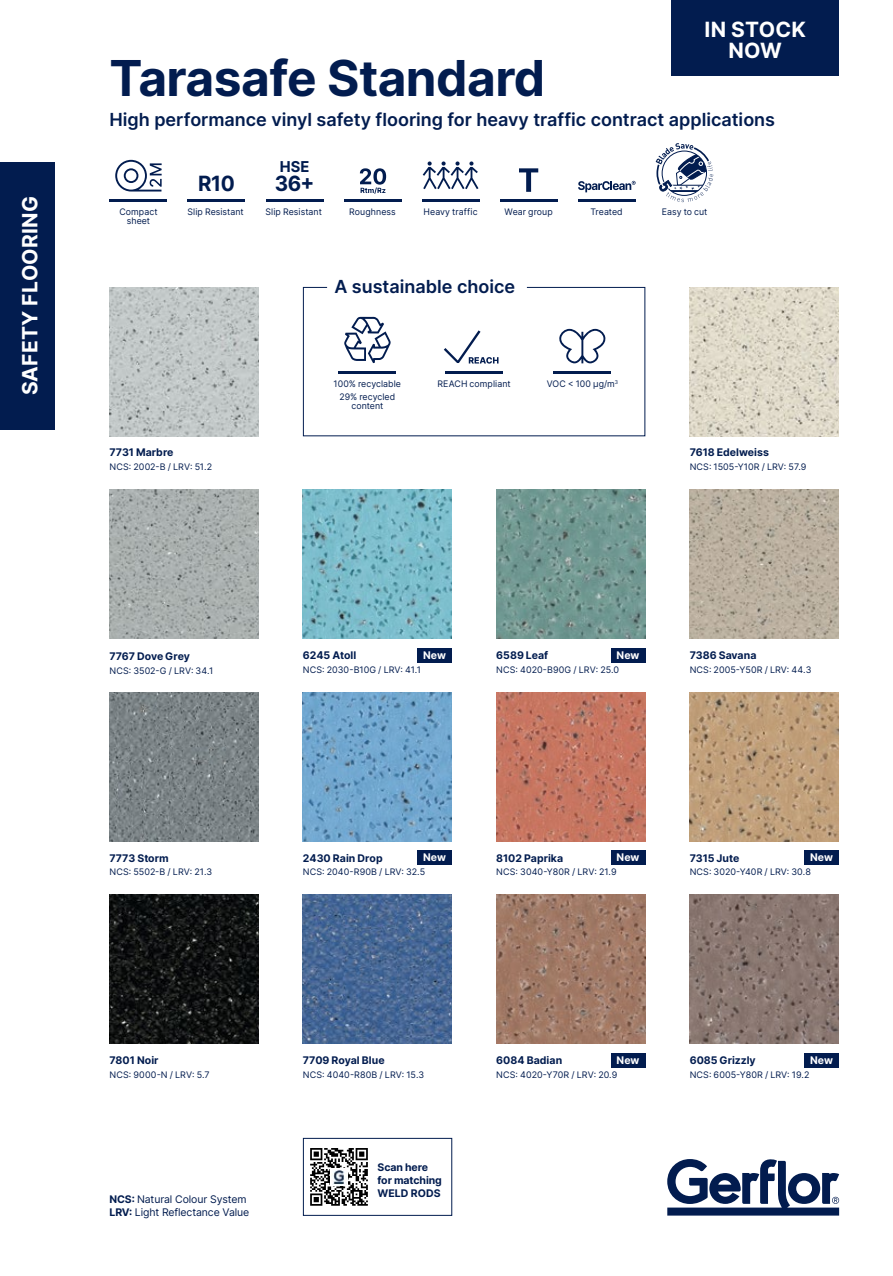
<style>
.page{position:relative;width:893px;height:1276px;background:#fff}
.page>*{position:absolute;margin:0;border:0;box-sizing:border-box;transform-origin:0 0}
.t1{font:700 49.5px "Inter";letter-spacing:-.01em;color:#021c4f}
.t2{font:700 21px/21px "Inter";letter-spacing:.01em;color:#fff;text-align:center}
.t3{font:700 21px "Inter";color:#021c4f}
.t4{font:600 18px "Inter";color:#021c4f}
.t5{font:700 15px "Inter";color:#021c4f}
.t6{font:700 10.5px/12.6px "Inter";color:#021c4f}
.t7{font:10.5px/12.6px "Inter";letter-spacing:-.01em;color:#021c4f}
.t8{font:700 10.5px "Inter";color:#fff}
.t9{font:9px/13.2px "Inter";letter-spacing:.005em;color:#021c4f;text-align:center}
.s1{font-weight:700}
</style>
<div class="page">
<div style="left:671px;top:0;width:168px;height:75px;background:#021c4f"></div>
<hr style="left:109px;top:199px;width:58px;height:3px;background:#021c4f">
<svg style="left:115px;top:160px;width:47px;height:31px"></svg>
<svg style="left:423px;top:161px;width:55px;height:28px"></svg>
<hr style="left:422px;top:199px;width:58px;height:3px;background:#021c4f">
<svg style="left:519px;top:168px;width:19px;height:24px"></svg>
<hr style="left:500px;top:199px;width:58px;height:3px;background:#021c4f">
<div style="left:0;top:162px;width:54px;height:268px;background:#021c4f"></div>
<div style="left:611px;top:850px;width:34px;height:15px;background:#021c4f"></div>
<div style="left:611px;top:1052px;width:34px;height:15px;background:#021c4f"></div>
<div style="left:418px;top:850px;width:34px;height:15px;background:#021c4f"></div>
<div style="left:418px;top:647px;width:34px;height:15px;background:#021c4f"></div>
<div style="left:611px;top:647px;width:34px;height:15px;background:#021c4f"></div>
<div style="left:804px;top:850px;width:34px;height:15px;background:#021c4f"></div>
<div style="left:804px;top:1052px;width:34px;height:15px;background:#021c4f"></div>
<svg style="left:667px;top:1159px;width:172px;height:56px"></svg>
<hr style="left:188px;top:199px;width:57px;height:3px;background:#021c4f">
<hr style="left:266px;top:199px;width:57px;height:3px;background:#021c4f">
<svg style="left:360px;top:168px;width:26px;height:26px"></svg>
<hr style="left:344px;top:199px;width:57px;height:3px;background:#021c4f">
<svg style="left:303px;top:287px;width:342px;height:149px"></svg>
<svg style="left:344px;top:317px;width:47px;height:46px"></svg>
<hr style="left:338px;top:371px;width:58px;height:3px;background:#021c4f">
<hr style="left:446px;top:371px;width:57px;height:3px;background:#021c4f">
<svg style="left:444px;top:330px;width:54px;height:33px"></svg>
<hr style="left:553px;top:371px;width:58px;height:3px;background:#021c4f">
<svg style="left:559px;top:329px;width:47px;height:34px"></svg>
<svg style="left:310px;top:1148px;width:58px;height:57px"></svg>
<div style="left:330px;top:1168px;width:18px;height:17px;background:#fff"></div>
<img style="left:333px;top:1170px;width:12px;height:14px">
<div style="left:303px;top:1138px;width:149px;height:77px;border:1px solid #021c4f"></div>
<svg style="left:656px;top:143px;width:57px;height:59px"></svg>
<hr style="left:578px;top:199px;width:58px;height:3px;background:#021c4f">
<svg style="left:578px;top:181px;width:58px;height:11px"></svg>
<img style="left:109px;top:287px;width:149px;height:149px">
<img style="left:109px;top:490px;width:149px;height:148px">
<img style="left:109px;top:692px;width:149px;height:149px">
<img style="left:109px;top:895px;width:149px;height:148px">
<img style="left:303px;top:490px;width:149px;height:148px">
<img style="left:303px;top:692px;width:149px;height:149px">
<img style="left:303px;top:895px;width:149px;height:148px">
<img style="left:496px;top:490px;width:149px;height:148px">
<img style="left:496px;top:692px;width:149px;height:149px">
<img style="left:496px;top:895px;width:149px;height:148px">
<img style="left:690px;top:287px;width:148px;height:149px">
<img style="left:690px;top:490px;width:148px;height:148px">
<img style="left:690px;top:692px;width:148px;height:149px">
<img style="left:690px;top:895px;width:148px;height:148px">
<h2 class="t2" style="left:19px;top:395px;width:200px;rotate:-90deg">SAFETY FLOORING</h2>
<h1 class="t1" style="left:109px;top:42px;width:437px">Tarasafe Standard</h1>
<h2 class="t2" style="left:704px;top:18px;width:103px">IN STOCK<br>NOW</h2>
<h3 class="t4" style="left:109px;top:106px;width:667px">High performance vinyl safety flooring for heavy traffic contract applications</h3>
<h3 class="t5" style="left:280px;top:156px;width:31px">HSE</h3>
<h2 class="t3" style="left:198px;top:168px;width:38px">R10</h2>
<h2 class="t3" style="left:275px;top:168px;width:41px">36+</h2>
<p class="t9" style="left:188px;top:205px;width:58px">Slip Resistant</p>
<p class="t9" style="left:266px;top:205px;width:58px">Slip Resistant</p>
<p class="t9" style="left:349px;top:205px;width:48px">Roughness</p>
<p class="t9" style="left:119px;top:205px;width:40px">Compact</p>
<p class="t9" style="left:424px;top:205px;width:55px">Heavy traffic</p>
<p class="t9" style="left:127px;top:214px;width:25px">sheet</p>
<p class="t9" style="left:504px;top:205px;width:50px">Wear group</p>
<h3 class="t4" style="left:334px;top:273px;width:182px">A sustainable choice</h3>
<p class="t9" style="left:591px;top:205px;width:34px">Treated</p>
<p class="t6" style="left:109px;top:446px;width:66px">7731 Marbre</p>
<p class="t9" style="left:109px;top:460px;width:104px">NCS: 2002-B / LRV: 51.2</p>
<p class="t9" style="left:334px;top:377px;width:69px">100% recyclable<br>29% recycled</p>
<p class="t9" style="left:351px;top:399px;width:33px">content</p>
<p class="t9" style="left:437px;top:377px;width:75px">REACH compliant</p>
<p class="t9" style="left:547px;top:377px;width:73px">VOC &lt; 100 μg/m<sup>3</sup></p>
<p class="t9" style="left:662px;top:205px;width:47px">Easy to cut</p>
<p class="t6" style="left:690px;top:446px;width:81px">7618 Edelweiss</p>
<p class="t9" style="left:690px;top:460px;width:118px">NCS: 1505-Y10R / LRV: 57.9</p>
<p class="t6" style="left:109px;top:650px;width:82px">7767 Dove Grey</p>
<p class="t9" style="left:109px;top:663px;width:105px">NCS: 3502-G / LRV: 34.1</p>
<p class="t6" style="left:109px;top:851px;width:61px">7773 Storm</p>
<p class="t9" style="left:109px;top:865px;width:104px">NCS: 5502-B / LRV: 21.3</p>
<p class="t6" style="left:496px;top:648px;width:54px">6589 Leaf</p>
<p class="t9" style="left:496px;top:662px;width:124px">NCS: 4020-B90G / LRV: 25.0</p>
<p class="t8" style="left:423px;top:647px;width:24px">New</p>
<p class="t8" style="left:617px;top:647px;width:24px">New</p>
<p class="t6" style="left:303px;top:648px;width:55px">6245 Atoll</p>
<p class="t9" style="left:303px;top:662px;width:120px">NCS: 2030-B10G / LRV: 41.1</p>
<p class="t6" style="left:690px;top:648px;width:68px">7386 Savana</p>
<p class="t9" style="left:690px;top:662px;width:123px">NCS: 2005-Y50R / LRV: 44.3</p>
<p class="t6" style="left:303px;top:851px;width:81px">2430 Rain Drop</p>
<p class="t9" style="left:303px;top:865px;width:124px">NCS: 2040-R90B / LRV: 32.5</p>
<p class="t8" style="left:423px;top:850px;width:24px">New</p>
<p class="t6" style="left:496px;top:851px;width:68px">8102 Paprika</p>
<p class="t9" style="left:496px;top:865px;width:122px">NCS: 3040-Y80R / LRV: 21.9</p>
<p class="t8" style="left:617px;top:850px;width:24px">New</p>
<p class="t8" style="left:810px;top:850px;width:24px">New</p>
<p class="t6" style="left:690px;top:851px;width:51px">7315 Jute</p>
<p class="t9" style="left:690px;top:865px;width:123px">NCS: 3020-Y40R / LRV: 30.8</p>
<p class="t6" style="left:109px;top:1053px;width:51px">7801 Noir</p>
<p class="t9" style="left:109px;top:1067px;width:102px">NCS: 9000-N / LRV: 5.7</p>
<p class="t7" style="left:109px;top:1192px;width:141px"><span class="s1">NCS:</span> Natural Colour System<br><span class="s1">LRV:</span> Light Reflectance Value</p>
<p class="t6" style="left:303px;top:1053px;width:83px">7709 Royal Blue</p>
<p class="t9" style="left:303px;top:1067px;width:123px">NCS: 4040-R80B / LRV: 15.3</p>
<p class="t6" style="left:378px;top:1161px;width:66px">Scan here for matching<br>WELD RODS</p>
<p class="t6" style="left:496px;top:1053px;width:67px">6084 Badian</p>
<p class="t9" style="left:496px;top:1067px;width:123px">NCS: 4020-Y70R / LRV: 20.9</p>
<p class="t8" style="left:617px;top:1052px;width:24px">New</p>
<p class="t6" style="left:690px;top:1053px;width:68px">6085 Grizzly</p>
<p class="t9" style="left:690px;top:1067px;width:121px">NCS: 6005-Y80R / LRV: 19.2</p>
<p class="t8" style="left:810px;top:1052px;width:24px">New</p>
</div>
